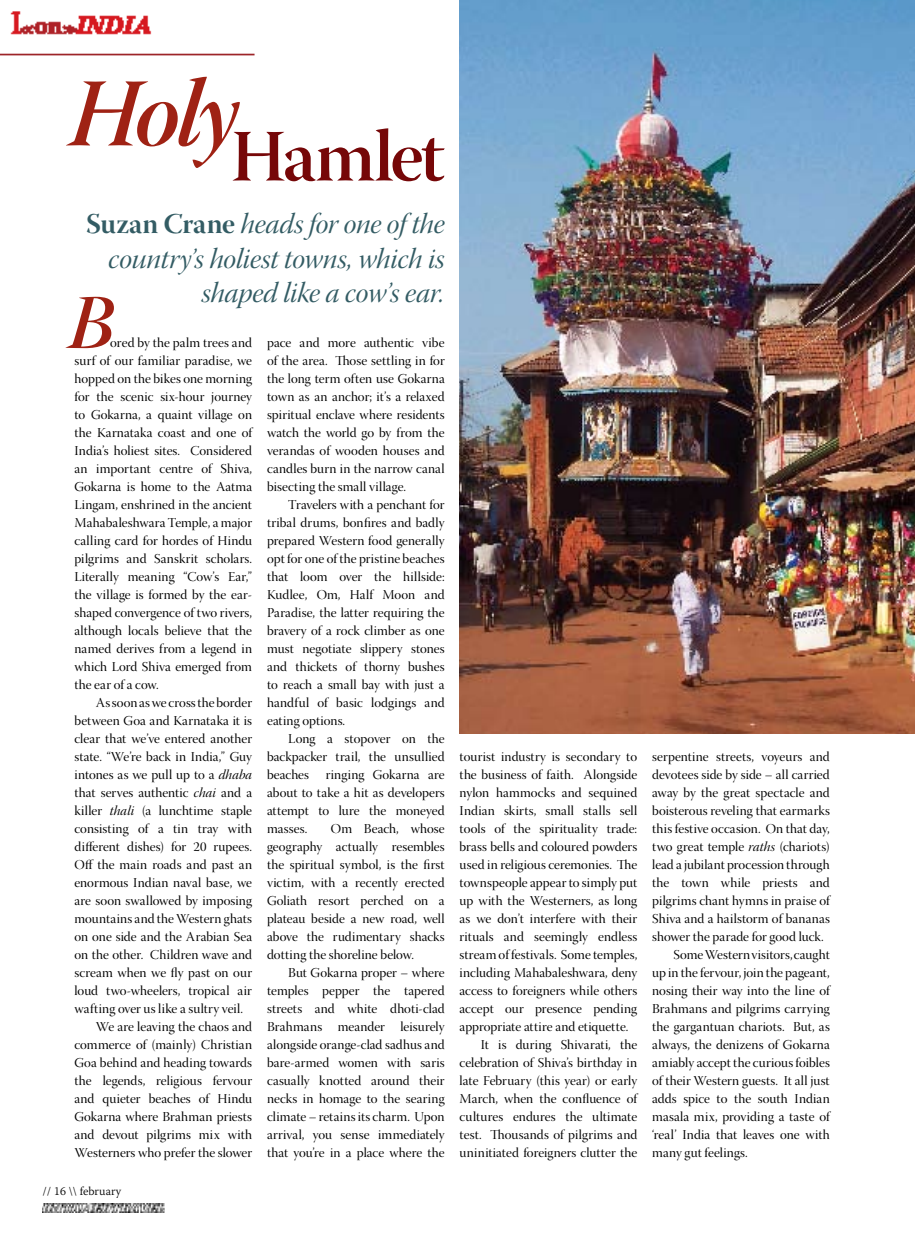
<style>
.page{position:relative;width:915px;height:1242px;background:#fff}
.page>*{position:absolute;margin:0;border:0;box-sizing:border-box;transform-origin:0 0}
.t1{font:28.5px/34.2px "Warnock Pro It Disp";letter-spacing:-.005em;color:#335c64;text-align:right}
.t2{font:13.5px/18px "Warnock Pro Disp";letter-spacing:.005em;color:#000;text-align:justify}
.t3{font:300 12px "Warnock Pro";color:#000}
.s1{font-family:"Warnock Pro Bold Disp"}
.s2{font-family:"Warnock Pro It Disp"}
</style>
<div class="page">
<img style="left:43px;top:1203px;width:122px;height:9px">
<img style="left:0;top:11px;width:255px;height:66px">
<img style="left:459px;top:0;width:455px;height:733px">
<svg style="left:65px;top:297px;width:49px;height:51px"></svg>
<svg style="left:66px;top:77px;width:378px;height:104px"></svg>
<p class="t1" style="left:86px;top:210px;width:360px"><span class="s1">Suzan Crane</span> heads for one of the country’s holiest towns, which is shaped like a cow’s ear.</p>
<p class="t2" style="left:267px;top:335px;width:179px">pace and more authentic vibe of the area. Those settling in for the long term often use Gokarna town as an anchor; it’s a relaxed spiritual enclave where residents watch the world go by from the verandas of wooden houses and candles burn in the narrow canal bisecting the small village.</p>
<p class="t2" style="left:267px;top:497px;width:179px;text-indent:21px">Travelers with a penchant for tribal drums, bonfires and badly prepared Western food generally opt for one of the pristine beaches that loom over the hillside:<br>Kudlee, Om, Half Moon and Paradise, the latter requiring the bravery of a rock climber as one must negotiate slippery stones and thickets of thorny bushes to reach a small bay with just a handful of basic lodgings and eating options.</p>
<p class="t2" style="left:267px;top:731px;width:179px;text-indent:21px">Long a stopover on the backpacker trail, the unsullied beaches ringing Gokarna are about to take a hit as developers attempt to lure the moneyed masses.</p>
<p class="t2" style="left:74px;top:335px;width:179px;text-indent:36px">ored by the palm trees and surf of our familiar paradise, we hopped on the bikes one morning for the scenic six-hour journey to Gokarna, a quaint village on the Karnataka coast and one of India’s holiest sites. Considered an important centre of Shiva, Gokarna is home to the Aatma Lingam, enshrined in the ancient Mahabaleshwara Temple, a major calling card for hordes of Hindu pilgrims and Sanskrit scholars.<br>Literally meaning “Cow’s Ear,” the village is formed by the ear&shy;shaped convergence of two rivers, although locals believe that the named derives from a legend in which Lord Shiva emerged from the ear of a cow.</p>
<p class="t2" style="left:74px;top:695px;width:179px;text-indent:21px">As soon as we cross the border between Goa and Karnataka it is clear that we’ve entered another state. “We’re back in India,” Guy intones as we pull up to a <span class="s2">dhaba </span>that serves authentic <span class="s2">chai</span> and a killer <span class="s2">thali</span> (a lunchtime staple consisting of a tin tray with different dishes) for 20 rupees.<br>Off the main roads and past an enormous Indian naval base, we are soon swallowed by imposing mountains and the Western ghats on one side and the Arabian Sea on the other. Children wave and scream when we fly past on our loud two-wheelers, tropical air wafting over us like a sultry veil.</p>
<p class="t2" style="left:74px;top:1019px;width:179px;text-indent:21px">We are leaving the chaos and commerce of (mainly) Christian Goa behind and heading towards the legends, religious fervour and quieter beaches of Hindu Gokarna where Brahman priests and devout pilgrims mix with Westerners who prefer the slower</p>
<p class="t2" style="left:267px;top:821px;width:179px;text-indent:64px">Om Beach, whose geography actually resembles the spiritual symbol, is the first victim, with a recently erected Goliath resort perched on a plateau beside a new road, well above the rudimentary shacks dotting the shoreline below.</p>
<p class="t2" style="left:267px;top:965px;width:179px;text-indent:21px">But Gokarna proper – where temples pepper the tapered streets and white dhoti-clad Brahmans meander leisurely alongside orange-clad sadhus and bare-armed women with saris casually knotted around their necks in homage to the searing climate – retains its charm. Upon arrival, you sense immediately that you’re in a place where the</p>
<p class="t3" style="left:43px;top:1184px;width:80px">// 16 \\ february</p>
<p class="t2" style="left:459px;top:749px;width:179px">tourist industry is secondary to the business of faith. Alongside nylon hammocks and sequined Indian skirts, small stalls sell tools of the spirituality trade: brass bells and coloured powders used in religious ceremonies. The townspeople appear to simply put up with the Westerners, as long as we don’t interfere with their rituals and seemingly endless stream of festivals. Some temples, including Mahabaleshwara, deny access to foreigners while others accept our presence pending appropriate attire and etiquette.</p>
<p class="t2" style="left:459px;top:1037px;width:179px;text-indent:21px">It is during Shivarati, the celebration of Shiva’s birthday in late February (this year) or early March, when the confluence of cultures endures the ultimate test. Thousands of pilgrims and uninitiated foreigners clutter the</p>
<p class="t2" style="left:652px;top:749px;width:179px">serpentine streets, voyeurs and devotees side by side – all carried away by the great spectacle and boisterous reveling that earmarks this festive occasion. On that day, two great temple <span class="s2">raths</span> (chariots) lead a jubilant procession through the town while priests and pilgrims chant hymns in praise of Shiva and a hailstorm of bananas shower the parade for good luck.</p>
<p class="t2" style="left:652px;top:947px;width:179px;text-indent:21px">Some Western visitors, caught up in the fervour, join the pageant, nosing their way into the line of Brahmans and pilgrims carrying the gargantuan chariots. But, as always, the denizens of Gokarna amiably accept the curious foibles of their Western guests. It all just adds spice to the south Indian masala mix, providing a taste of ‘real’ India that leaves one with many gut feelings.</p>
</div>
